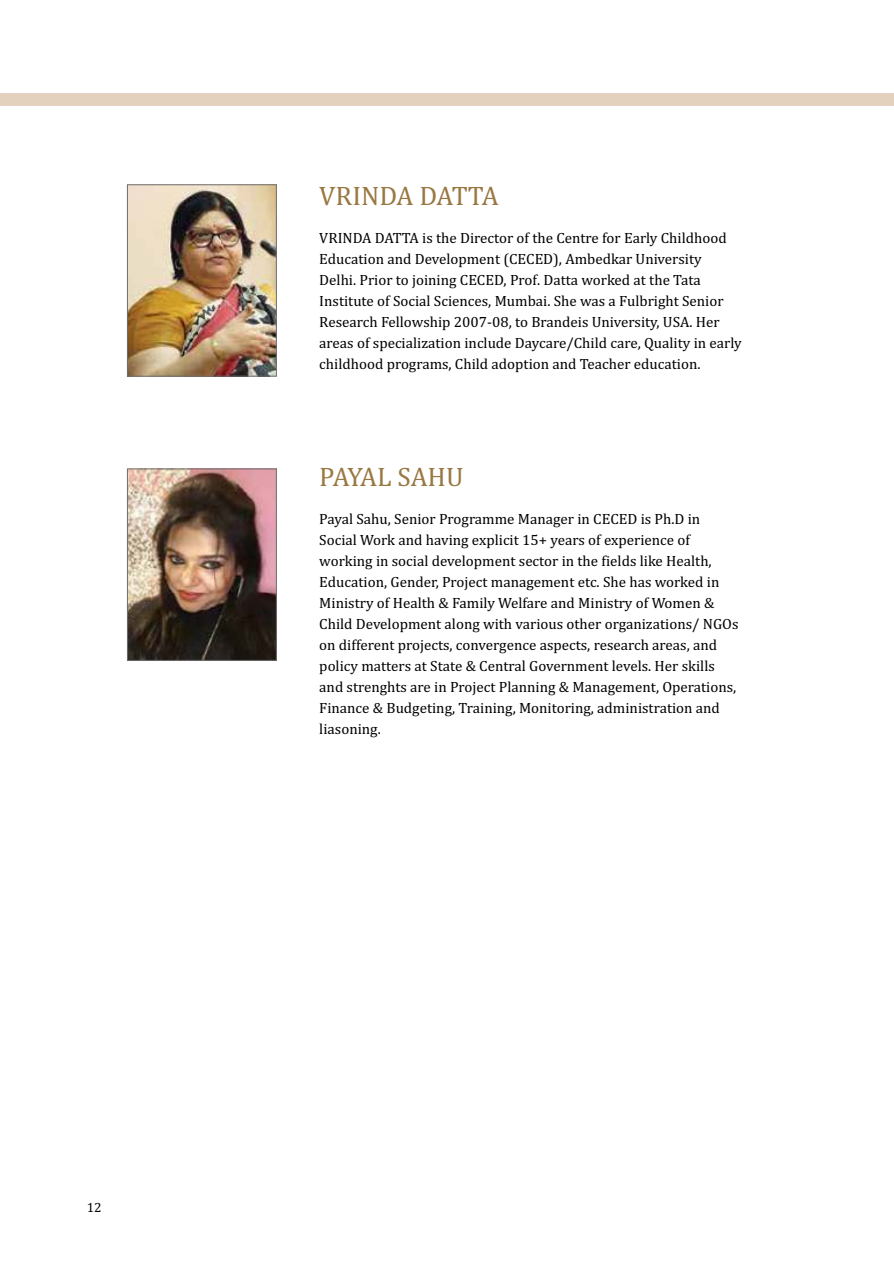
<style>
.page{position:relative;width:894px;height:1263px;background:#fff}
.page>*{position:absolute;margin:0;border:0;box-sizing:border-box;transform-origin:0 0}
.t1{font:27px "Cambria";letter-spacing:-.005em;color:#997842}
.t2{font:15px/21px "Cambria";color:#000}
.t3{font:13.5px "Cambria";color:#000}
</style>
<div class="page">
<img style="left:129px;top:186px;width:146px;height:188px">
<div style="left:127px;top:184px;width:150px;height:192px;border:1px solid #6e6e70"></div>
<img style="left:129px;top:470px;width:146px;height:188px">
<div style="left:127px;top:468px;width:150px;height:192px;border:1px solid #6e6e70"></div>
<div style="left:0;top:93px;width:893px;height:13px;background:#e3d1bd"></div>
<p class="t3" style="left:87px;top:1201px;width:16px">12</p>
<p class="t1" style="left:319px;top:184px;width:181px">VRINDA DATTA</p>
<p class="t2" style="left:319px;top:229px;width:423px">VRINDA DATTA is the Director of the Centre for Early Childhood Education and Development (CECED), Ambedkar University Delhi. Prior to joining CECED, Prof. Datta worked at the Tata Institute of Social Sciences, Mumbai. She was a Fulbright Senior Research Fellowship 2007-08, to Brandeis University, USA. Her areas of specialization include Daycare/Child care, Quality in early childhood programs, Child adoption and Teacher education.</p>
<p class="t1" style="left:319px;top:465px;width:146px">PAYAL SAHU</p>
<p class="t2" style="left:319px;top:509px;width:420px">Payal Sahu, Senior Programme Manager in CECED is Ph.D in Social Work and having explicit 15+ years of experience of working in social development sector in the fields like Health, Education, Gender, Project management etc. She has worked in Ministry of Health &amp; Family Welfare and Ministry of Women &amp; Child Development along with various other organizations/ NGOs on different projects, convergence aspects, research areas, and policy matters at State &amp; Central Government levels. Her skills and strenghts are in Project Planning &amp; Management, Operations, Finance &amp; Budgeting, Training, Monitoring, administration and liasoning.</p>
</div>
